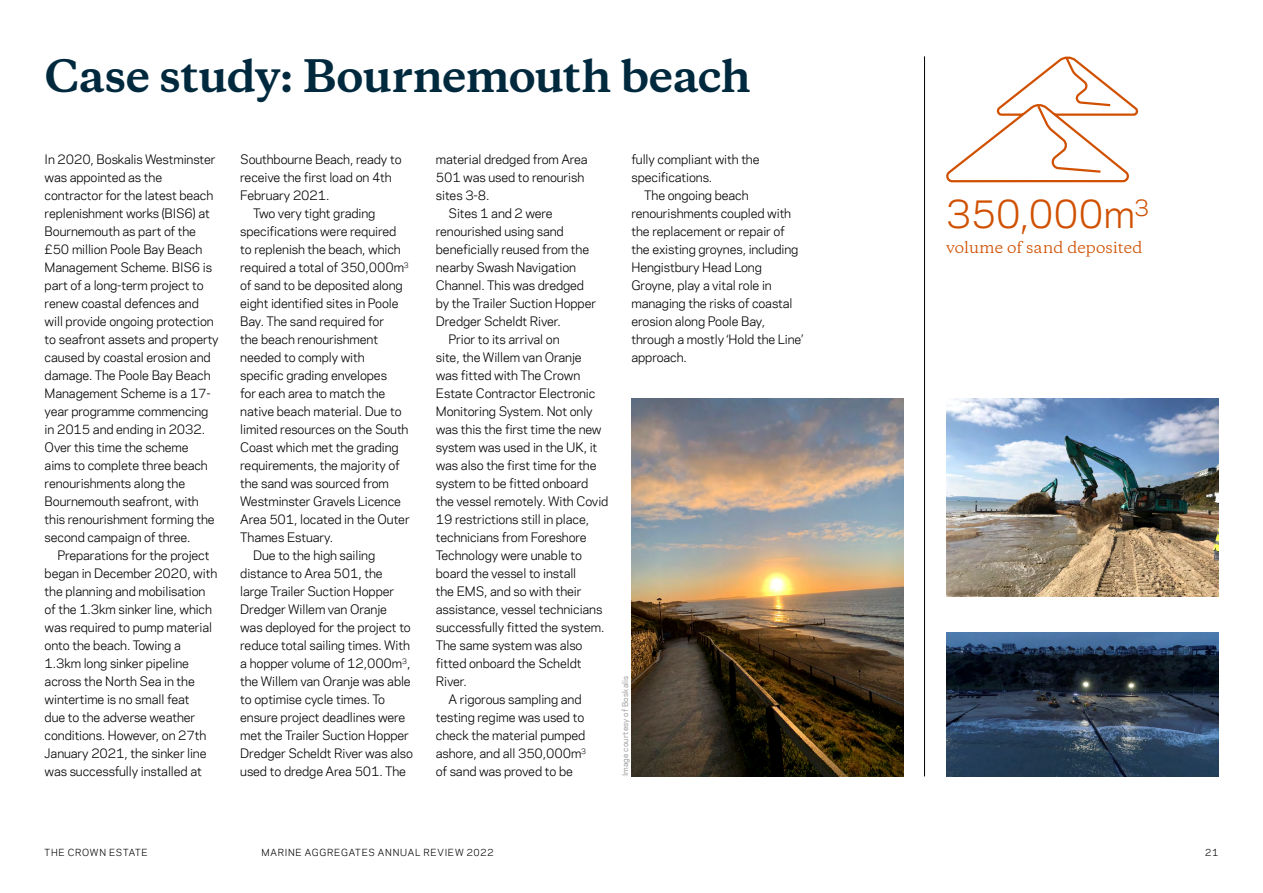
<style>
.page{position:relative;width:1263px;height:893px;background:#fff}
.page>*{position:absolute;margin:0;border:0;box-sizing:border-box;transform-origin:0 0}
.t1{font:700 42px "Copernicus";letter-spacing:-.015em;color:#00293e}
.t2{font:36px "Polaris";letter-spacing:-.005em;color:#d05000}
.t3{font:15px "Copernicus";color:#d05000}
.t4{font:12px/18px "Polaris";letter-spacing:-.01em;color:#000}
.t5{font:9px "Polaris";letter-spacing:.08em;color:#000}
.t6{font:500 7.5px "Polaris";letter-spacing:.025em;color:#a6a6a6}
</style>
<div class="page">
<hr style="left:924px;top:56px;width:1px;height:720px;background:#000">
<svg style="left:946px;top:56px;width:193px;height:127px"></svg>
<img style="left:631px;top:398px;width:273px;height:378px">
<img style="left:946px;top:632px;width:272px;height:144px">
<img style="left:946px;top:398px;width:272px;height:198px">
<h1 class="t1" style="left:45px;top:49px;width:708px">Case study: Bournemouth beach</h1>
<p class="t4" style="left:45px;top:150px;width:176px">In 2020, Boskalis Westminster was appointed as the contractor for the latest beach replenishment works (BIS6) at<br>Bournemouth as part of the £50 million Poole Bay Beach<br>Management Scheme. BIS6 is part of a long-term project to renew coastal defences and will provide ongoing protection to seafront assets and property caused by coastal erosion and damage. The Poole Bay Beach<br>Management Scheme is a 17- year programme commencing in 2015 and ending in 2032.<br>Over this time the scheme<br>aims to complete three beach renourishments along the<br>Bournemouth seafront, with this renourishment forming the second campaign of three.</p>
<p class="t4" style="left:45px;top:546px;width:174px;text-indent:13px">Preparations for the project began in December 2020, with the planning and mobilisation of the 1.3km sinker line, which was required to pump material onto the beach. Towing a<br>1.3km long sinker pipeline across the North Sea in the wintertime is no small feat<br>due to the adverse weather conditions. However, on 27th<br>January 2021, the sinker line was successfully installed at</p>
<p class="t4" style="left:240px;top:150px;width:163px">Southbourne Beach, ready to</p>
<p class="t4" style="left:240px;top:168px;width:153px">receive the first load on 4th</p>
<p class="t4" style="left:240px;top:186px;width:91px">February 2021.</p>
<p class="t4" style="left:253px;top:204px;width:124px">Two very tight grading</p>
<p class="t4" style="left:240px;top:222px;width:158px">specifications were required</p>
<p class="t4" style="left:240px;top:240px;width:162px">to replenish the beach, which</p>
<p class="t4" style="left:240px;top:258px;width:170px">required a total of 350,000m<sup>3</sup></p>
<p class="t4" style="left:240px;top:276px;width:164px">of sand to be deposited along</p>
<p class="t4" style="left:240px;top:294px;width:160px">eight identified sites in Poole</p>
<p class="t4" style="left:240px;top:312px;width:145px">Bay. The sand required for</p>
<p class="t4" style="left:240px;top:330px;width:139px">the beach renourishment</p>
<p class="t4" style="left:240px;top:348px;width:126px">needed to comply with</p>
<p class="t4" style="left:240px;top:366px;width:148px">specific grading envelopes</p>
<p class="t4" style="left:240px;top:384px;width:147px">for each area to match the</p>
<p class="t4" style="left:240px;top:402px;width:163px">native beach material. Due to</p>
<p class="t4" style="left:240px;top:420px;width:170px">limited resources on the South</p>
<p class="t4" style="left:240px;top:438px;width:160px">Coast which met the grading</p>
<p class="t4" style="left:240px;top:456px;width:161px">requirements, the majority of</p>
<p class="t4" style="left:240px;top:474px;width:150px">the sand was sourced from</p>
<p class="t4" style="left:240px;top:492px;width:162px">Westminster Gravels Licence</p>
<p class="t4" style="left:240px;top:510px;width:171px">Area 501, located in the Outer</p>
<p class="t4" style="left:240px;top:528px;width:95px">Thames Estuary.</p>
<p class="t4" style="left:253px;top:546px;width:124px">Due to the high sailing</p>
<p class="t4" style="left:240px;top:564px;width:144px">distance to Area 501, the</p>
<p class="t4" style="left:240px;top:582px;width:155px">large Trailer Suction Hopper</p>
<p class="t4" style="left:240px;top:600px;width:148px">Dredger Willem van Oranje</p>
<p class="t4" style="left:240px;top:618px;width:172px">was deployed for the project to</p>
<p class="t4" style="left:240px;top:636px;width:171px">reduce total sailing times. With</p>
<p class="t4" style="left:240px;top:654px;width:172px">a hopper volume of 12,000m<sup>3</sup>,</p>
<p class="t4" style="left:240px;top:672px;width:172px">the Willem van Oranje was able</p>
<p class="t4" style="left:240px;top:690px;width:146px">to optimise cycle times. To</p>
<p class="t4" style="left:240px;top:708px;width:167px">ensure project deadlines were</p>
<p class="t4" style="left:240px;top:726px;width:170px">met the Trailer Suction Hopper</p>
<p class="t4" style="left:240px;top:744px;width:174px">Dredger Scheldt River was also</p>
<p class="t4" style="left:240px;top:762px;width:167px">used to dredge Area 501. The</p>
<p class="t4" style="left:436px;top:150px;width:153px">material dredged from Area</p>
<p class="t4" style="left:436px;top:168px;width:150px">501 was used to renourish</p>
<p class="t4" style="left:436px;top:186px;width:55px">sites 3-8.</p>
<p class="t4" style="left:449px;top:204px;width:106px">Sites 1 and 2 were</p>
<p class="t4" style="left:436px;top:222px;width:129px">renourished using sand</p>
<p class="t4" style="left:436px;top:240px;width:155px">beneficially reused from the</p>
<p class="t4" style="left:436px;top:258px;width:142px">nearby Swash Navigation</p>
<p class="t4" style="left:436px;top:276px;width:150px">Channel. This was dredged</p>
<p class="t4" style="left:436px;top:294px;width:162px">by the Trailer Suction Hopper</p>
<p class="t4" style="left:436px;top:312px;width:127px">Dredger Scheldt River.</p>
<p class="t4" style="left:449px;top:330px;width:112px">Prior to its arrival on</p>
<p class="t4" style="left:436px;top:348px;width:147px">site, the Willem van Oranje</p>
<p class="t4" style="left:436px;top:366px;width:146px">was fitted with The Crown</p>
<p class="t4" style="left:436px;top:384px;width:161px">Estate Contractor Electronic</p>
<p class="t4" style="left:436px;top:402px;width:158px">Monitoring System. Not only</p>
<p class="t4" style="left:436px;top:420px;width:167px">was this the first time the new</p>
<p class="t4" style="left:436px;top:438px;width:163px">system was used in the UK, it</p>
<p class="t4" style="left:436px;top:456px;width:162px">was also the first time for the</p>
<p class="t4" style="left:436px;top:474px;width:154px">system to be fitted onboard</p>
<p class="t4" style="left:436px;top:492px;width:174px">the vessel remotely. With Covid</p>
<p class="t4" style="left:436px;top:510px;width:155px">19 restrictions still in place,</p>
<p class="t4" style="left:436px;top:528px;width:152px">technicians from Foreshore</p>
<p class="t4" style="left:436px;top:546px;width:148px">Technology were unable to</p>
<p class="t4" style="left:436px;top:564px;width:142px">board the vessel to install</p>
<p class="t4" style="left:436px;top:582px;width:147px">the EMS, and so with their</p>
<p class="t4" style="left:436px;top:600px;width:168px">assistance, vessel technicians</p>
<p class="t4" style="left:436px;top:618px;width:170px">successfully fitted the system.</p>
<p class="t4" style="left:436px;top:636px;width:148px">The same system was also</p>
<p class="t4" style="left:436px;top:654px;width:147px">fitted onboard the Scheldt</p>
<p class="t4" style="left:436px;top:672px;width:33px">River.</p>
<p class="t4" style="left:449px;top:690px;width:134px">A rigorous sampling and</p>
<p class="t4" style="left:436px;top:708px;width:150px">testing regime was used to</p>
<p class="t4" style="left:436px;top:726px;width:151px">check the material pumped</p>
<p class="t4" style="left:436px;top:744px;width:152px">ashore, and all 350,000m<sup>3</sup></p>
<p class="t4" style="left:436px;top:762px;width:139px">of sand was proved to be</p>
<p class="t4" style="left:631px;top:150px;width:130px">fully compliant with the specifications.</p>
<p class="t4" style="left:631px;top:186px;width:173px;text-indent:13px">The ongoing beach renourishments coupled with the replacement or repair of the existing groynes, including<br>Hengistbury Head Long<br>Groyne, play a vital role in managing the risks of coastal erosion along Poole Bay, through a mostly ‘Hold the Line’ approach.</p>
<h2 class="t2" style="left:946px;top:187px;width:205px">350,000m<sup>3</sup></h2>
<p class="t3" style="left:946px;top:237px;width:198px">volume of sand deposited</p>
<p class="t6" style="left:620px;top:776px;width:102px;rotate:-90deg">Image courtesy of Boskalis</p>
<p class="t5" style="left:45px;top:846px;width:105px">THE CROWN ESTATE</p>
<p class="t5" style="left:261px;top:845px;width:234px">MARINE AGGREGATES ANNUAL REVIEW 2022</p>
<p class="t5" style="left:1205px;top:845px;width:15px">21</p>
</div>
